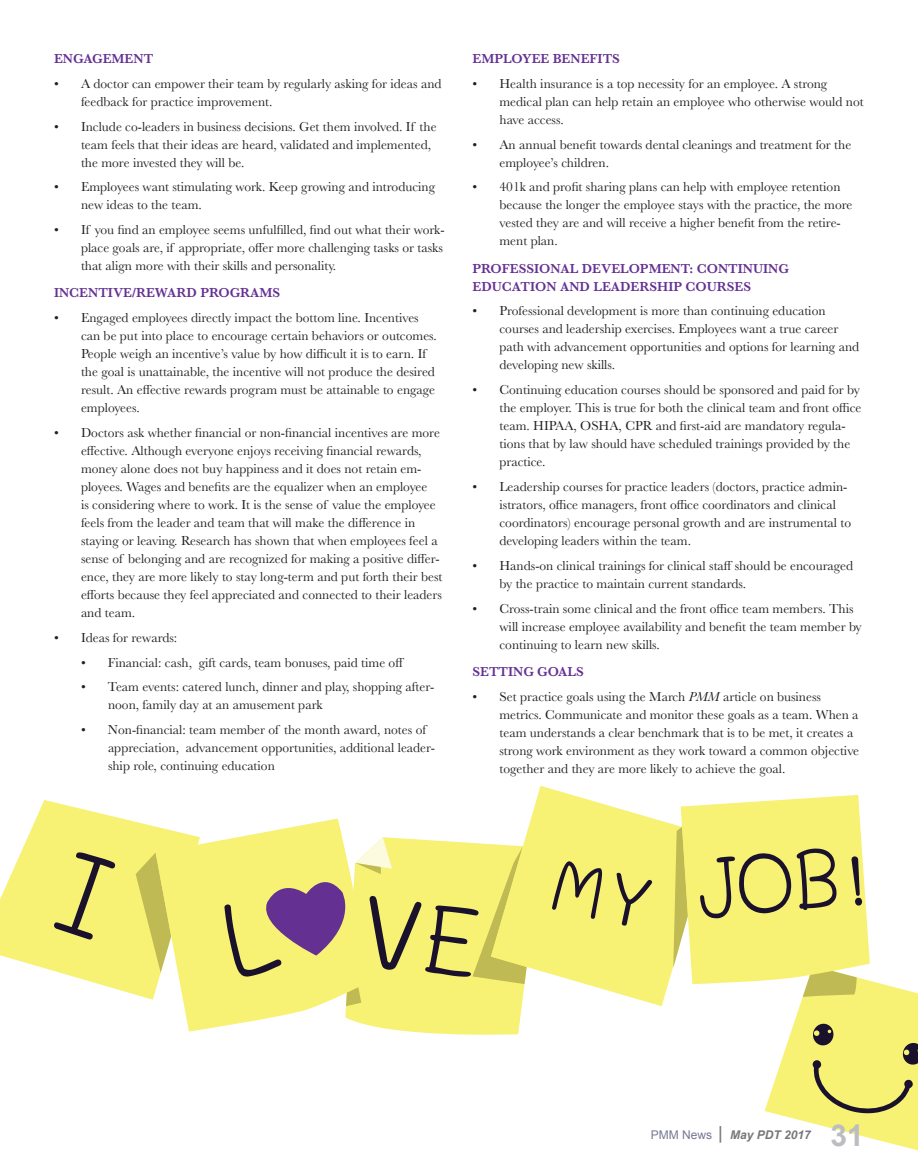
<style>
.page{position:relative;width:918px;height:1175px;background:#fff}
.page>*{position:absolute;margin:0;border:0;box-sizing:border-box;transform-origin:0 0}
.t1{font:700 30px "Arial";color:#bcbdc0}
.t2{font:13.5px/18px "Baskerville";color:#231f20}
.t3{font:13.5px/18px "Baskerville";color:#212121}
.Body_Text_Head{font:600 13.5px/18px "Baskerville";color:#643192}
.t4{font:italic 700 12px "Arial";color:#76787b}
.s1{color:#231f20}
.s2{font-style:italic}
.s3{font-weight:400;font-style:normal;color:#777894}
.s4{font-weight:900;font-style:normal;font-size:18px}
</style>
<div class="page">
<svg style="left:0;top:800px;width:156px;height:199px"></svg>
<svg style="left:156px;top:818px;width:186px;height:213px;fill:#f7f174"></svg>
<svg style="left:224px;top:837px;width:298px;height:198px;background:#e0d87e"></svg>
<svg style="left:491px;top:785px;width:182px;height:221px;fill:#f7f174"></svg>
<svg style="left:552px;top:860px;width:50px;height:59px;background:#c4be63"></svg>
<svg style="left:617px;top:872px;width:35px;height:53px;background:#c8c264"></svg>
<svg style="left:673px;top:795px;width:245px;height:356px"></svg>
<p class="Body_Text_Head" style="left:54px;top:50px;width:101px">ENGAGEMENT</p>
<p class="t2" style="left:81px;top:75px;width:362px;text-indent:-27px">• A doctor can empower their team by regularly asking for ideas and feedback for practice improvement.</p>
<p class="t2" style="left:81px;top:117px;width:357px;text-indent:-27px">• Include co-leaders in business decisions. Get them involved. If the team feels that their ideas are heard, validated and implemented, the more invested they will be.</p>
<p class="t2" style="left:81px;top:178px;width:356px;text-indent:-27px">• Employees want stimulating work. Keep growing and introducing new ideas to the team.</p>
<p class="t2" style="left:81px;top:221px;width:365px;text-align:justify;text-indent:-27px">• If you find an employee seems unfulfilled, find out what their work&shy;place goals are, if appropriate, offer more challenging tasks or tasks that align more with their skills and personality.</p>
<p class="Body_Text_Head" style="left:54px;top:284px;width:228px">INCENTIVE/REWARD PROGRAMS</p>
<p class="t2" style="left:81px;top:309px;width:357px;text-indent:-27px">• Engaged employees directly impact the bottom line. Incentives can be put into place to encourage certain behaviors or outcomes.<br>People weigh an incentive’s value by how difficult it is to earn. If the goal is unattainable, the incentive will not produce the desired result. An effective rewards program must be attainable to engage employees.</p>
<p class="t3" style="left:81px;top:424px;width:363px;text-indent:-27px"><span class="s1">• Doctors ask whether financial or non-financial incentives are more effective. Although everyone enjoys receiving financial rewards, money alone does not buy happiness and it does not retain em&shy;ployees.</span> Wages and benefits are the equalizer when an employee<br>is considering where to work. It is the sense of value the employee feels from the leader and team that will make the difference in staying or leaving. Research has shown that when employees feel a sense of belonging and are recognized for making a positive differ&shy;ence, they are more likely to stay long-term and put forth their best efforts because they feel appreciated and connected to their leaders and team.</p>
<p class="t2" style="left:54px;top:628px;width:125px">• Ideas for rewards:</p>
<p class="t2" style="left:81px;top:653px;width:325px">• Financial: cash, gift cards, team bonuses, paid time off</p>
<p class="t2" style="left:108px;top:678px;width:328px;text-indent:-27px">• Team events: catered lunch, dinner and play, shopping after&shy;noon, family day at an amusement park</p>
<p class="t2" style="left:108px;top:721px;width:329px;text-indent:-27px">• Non-financial: team member of the month award, notes of appreciation, advancement opportunities, additional leader&shy;ship role, continuing education</p>
<p class="Body_Text_Head" style="left:472px;top:50px;width:149px">EMPLOYEE BENEFITS</p>
<p class="t2" style="left:500px;top:75px;width:366px;text-indent:-27px">• Health insurance is a top necessity for an employee. A strong medical plan can help retain an employee who otherwise would not have access.</p>
<p class="t2" style="left:500px;top:135px;width:353px;text-indent:-27px">• An annual benefit towards dental cleanings and treatment for the employee’s children.</p>
<p class="t2" style="left:500px;top:178px;width:354px;text-indent:-27px">• 401k and profit sharing plans can help with employee retention because the longer the employee stays with the practice, the more vested they are and will receive a higher benefit from the retire&shy;ment plan.</p>
<p class="Body_Text_Head" style="left:472px;top:259px;width:318px">PROFESSIONAL DEVELOPMENT: CONTINUING<br>EDUCATION AND LEADERSHIP COURSES</p>
<p class="t2" style="left:500px;top:302px;width:361px;text-indent:-27px">• Professional development is more than continuing education courses and leadership exercises. Employees want a true career path with advancement opportunities and options for learning and developing new skills.</p>
<p class="t2" style="left:500px;top:381px;width:363px;text-indent:-27px">• Continuing education courses should be sponsored and paid for by the employer. This is true for both the clinical team and front office team. HIPAA, OSHA, CPR and first-aid are mandatory regula&shy;tions that by law should have scheduled trainings provided by the practice.</p>
<p class="t2" style="left:500px;top:478px;width:353px;text-indent:-27px">• Leadership courses for practice leaders (doctors, practice admin&shy;istrators, office managers, front office coordinators and clinical coordinators) encourage personal growth and are instrumental to developing leaders within the team.</p>
<p class="t2" style="left:500px;top:556px;width:355px;text-indent:-27px">• Hands-on clinical trainings for clinical staff should be encouraged by the practice to maintain current standards.</p>
<p class="t2" style="left:500px;top:599px;width:364px;text-indent:-27px">• Cross-train some clinical and the front office team members. This will increase employee availability and benefit the team member by continuing to learn new skills.</p>
<p class="Body_Text_Head" style="left:472px;top:662px;width:113px">SETTING GOALS</p>
<p class="t2" style="left:500px;top:687px;width:361px;text-indent:-27px">• Set practice goals using the March <span class="s2">PMM</span> article on business metrics. Communicate and monitor these goals as a team. When a team understands a clear benchmark that is to be met, it creates a strong work environment as they work toward a common objective together and they are more likely to achieve the goal.</p>
<p class="t4" style="left:651px;top:1126px;width:162px"><span class="s3">PMM News</span> <span class="s4">|</span> May PDT 2017</p>
<p class="t1" style="left:831px;top:1115px;width:35px">31</p>
</div>
